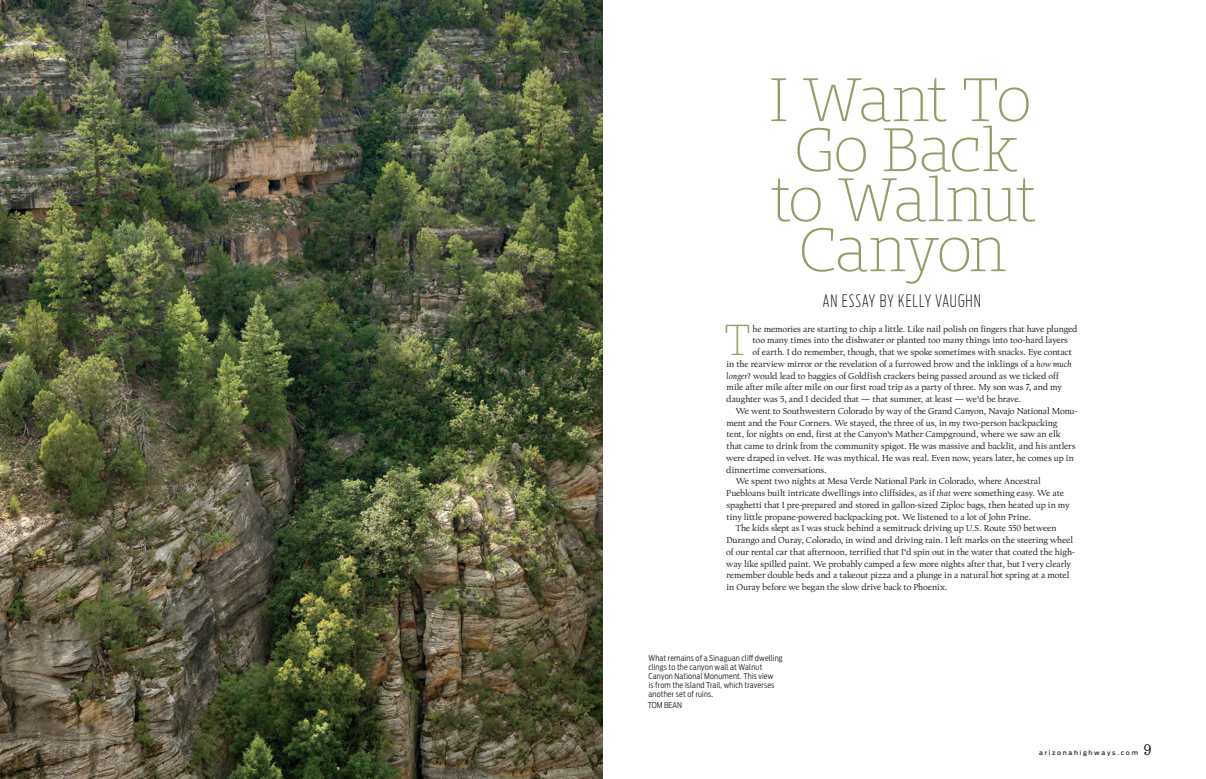
<style>
.page{position:relative;width:1206px;height:779px;background:#fff}
.page>*{position:absolute;margin:0;border:0;box-sizing:border-box;transform-origin:0 0}
.t1{font:100 57px/50px "Bommer Slab";letter-spacing:-.05em;color:#919e68;text-align:center}
.t2{font:100 40.3px "Bommer Slab";color:#919e68}
.t3{font:200 17px "Antenna Extra Cond";letter-spacing:.055em;color:#231f20}
.t4{font:16px "Egizio URW";color:#231f20}
.t5{font:9px "Californian FB Text";letter-spacing:-.01em;color:#231f20}
.t6{font:300 8px/9px "Antenna Cond";letter-spacing:.02em;color:#231f20}
.t7{font:500 6.2px "Antenna";letter-spacing:.27em;color:#231f20}
.s1{font-style:italic;font-size:9.2px}
</style>
<div class="page">
<img style="left:0;top:0;width:603px;height:778px">
<h1 class="t1" style="left:769px;top:75px;width:268px">I Want To<br>Go Back to Walnut<br>Canyon</h1>
<h3 class="t3" style="left:823px;top:291px;width:160px">AN ESSAY BY KELLY VAUGHN</h3>
<h2 class="t2" style="left:724px;top:311px;width:30px">T</h2>
<p class="t5" style="left:753px;top:323px;width:327px">he memories are starting to chip a little. Like nail polish on fingers that have plunged</p>
<p class="t5" style="left:753px;top:335px;width:317px">too many times into the dishwater or planted too many things into too-hard layers</p>
<p class="t5" style="left:752px;top:347px;width:321px">of earth. I do remember, though, that we spoke sometimes with snacks. Eye contact</p>
<p class="t5" style="left:726px;top:358px;width:347px">in the rearview mirror or the revelation of a furrowed brow and the inklings of a <span class="s1">how much</span></p>
<p class="t5" style="left:727px;top:370px;width:334px"><span class="s1">longer</span>? would lead to baggies of Goldfish crackers being passed around as we ticked off</p>
<p class="t5" style="left:726px;top:382px;width:337px">mile after mile after mile on our first road trip as a party of three. My son was 7, and my</p>
<p class="t5" style="left:726px;top:394px;width:296px">daughter was 5, and I decided that — that summer, at least — we’d be brave.</p>
<p class="t5" style="left:736px;top:405px;width:343px">We went to Southwestern Colorado by way of the Grand Canyon, Navajo National Monu-</p>
<p class="t5" style="left:726px;top:417px;width:333px">ment and the Four Corners. We stayed, the three of us, in my two-person backpacking</p>
<p class="t5" style="left:726px;top:429px;width:336px">tent, for nights on end, first at the Canyon’s Mather Campground, where we saw an elk</p>
<p class="t5" style="left:726px;top:441px;width:351px">that came to drink from the community spigot. He was massive and backlit, and his antlers</p>
<p class="t5" style="left:726px;top:452px;width:349px">were draped in velvet. He was mythical. He was real. Even now, years later, he comes up in</p>
<p class="t5" style="left:726px;top:464px;width:102px">dinnertime conversations.</p>
<p class="t5" style="left:736px;top:476px;width:307px">We spent two nights at Mesa Verde National Park in Colorado, where Ancestral</p>
<p class="t5" style="left:726px;top:488px;width:339px">Puebloans built intricate dwellings into cliffsides, as if <span class="s1">that</span> were something easy. We ate</p>
<p class="t5" style="left:726px;top:499px;width:345px">spaghetti that I pre-prepared and stored in gallon-sized Ziploc bags, then heated up in my</p>
<p class="t5" style="left:726px;top:511px;width:306px">tiny little propane-powered backpacking pot. We listened to a lot of John Prine.</p>
<p class="t5" style="left:736px;top:523px;width:322px">The kids slept as I was stuck behind a semitruck driving up U.S. Route 550 between</p>
<p class="t5" style="left:726px;top:535px;width:348px">Durango and Ouray, Colorado, in wind and driving rain. I left marks on the steering wheel</p>
<p class="t5" style="left:726px;top:546px;width:350px">of our rental car that afternoon, terrified that I’d spin out in the water that coated the high-</p>
<p class="t5" style="left:726px;top:558px;width:346px">way like spilled paint. We probably camped a few more nights after that, but I very clearly</p>
<p class="t5" style="left:726px;top:570px;width:344px">remember double beds and a takeout pizza and a plunge in a natural hot spring at a motel</p>
<p class="t5" style="left:726px;top:582px;width:223px">in Ouray before we began the slow drive back to Phoenix.</p>
<p class="t6" style="left:648px;top:653px;width:136px">What remains of a Sinaguan cliff dwelling clings to the canyon wall at Walnut Canyon National Monument. This view<br>is from the Island Trail, which traverses another set of ruins.</p>
<p class="t6" style="left:648px;top:700px;width:36px">TOM BEAN</p>
<p class="t7" style="left:1039px;top:748px;width:100px">arizonahighways.com</p>
<h3 class="t4" style="left:1144px;top:740px;width:10px">9</h3>
</div>
